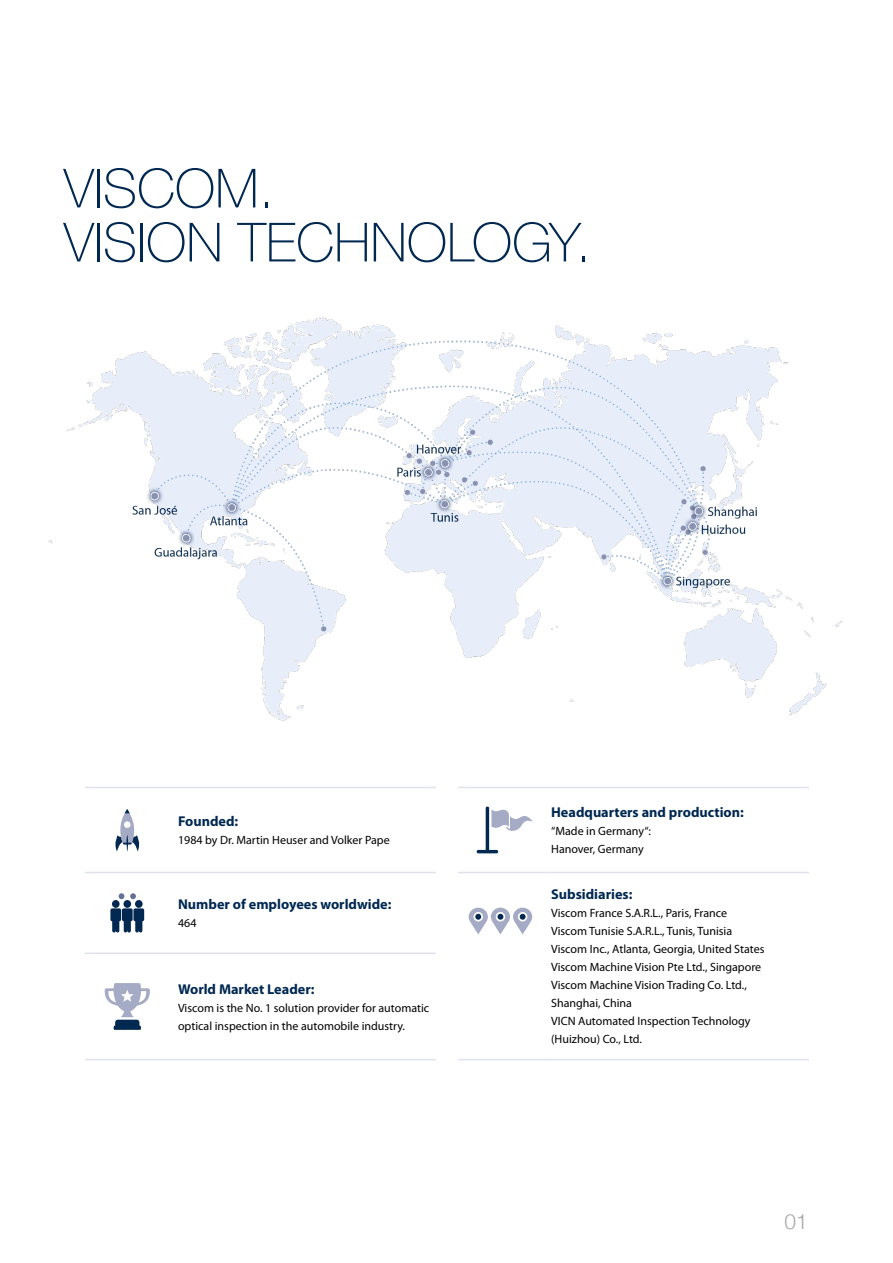
<style>
.page{position:relative;width:893px;height:1263px;background:#fff}
.page>*{position:absolute;margin:0;border:0;box-sizing:border-box;transform-origin:0 0}
.t1{font:100 54px/54px "Helvetica Neue";color:#002851}
.t2{font:300 21px "Helvetica Neue";color:#a8a8a7}
.t3{font:700 14.25px "Myriad Pro";color:#002851}
.t4{font:12px/18px "Myriad Pro";color:#000}
</style>
<div class="page">
<img style="left:48px;top:317px;width:795px;height:496px">
<hr style="left:85px;top:787px;width:93px;height:1px;background:#dfe1eb">
<hr style="left:178px;top:787px;width:258px;height:1px;background:#dfe1eb">
<hr style="left:85px;top:872px;width:93px;height:1px;background:#dfe1eb">
<hr style="left:178px;top:872px;width:258px;height:1px;background:#dfe1eb">
<hr style="left:85px;top:952px;width:93px;height:2px;background:#dfe1eb">
<hr style="left:178px;top:952px;width:258px;height:2px;background:#dfe1eb">
<hr style="left:85px;top:1059px;width:93px;height:1px;background:#dfe1eb">
<hr style="left:178px;top:1059px;width:258px;height:1px;background:#dfe1eb">
<svg style="left:113px;top:809px;width:28px;height:42px"></svg>
<svg style="left:130px;top:893px;width:6px;height:6px"></svg>
<svg style="left:119px;top:893px;width:5px;height:6px"></svg>
<div style="left:123px;top:900px;width:8px;height:8px;background:#002851;border-radius:50%"></div>
<div style="left:135px;top:900px;width:8px;height:8px;background:#002851;border-radius:50%"></div>
<div style="left:112px;top:900px;width:8px;height:8px;background:#002851;border-radius:50%"></div>
<svg style="left:110px;top:908px;width:34px;height:24px"></svg>
<svg style="left:104px;top:983px;width:46px;height:47px"></svg>
<hr style="left:458px;top:787px;width:93px;height:1px;background:#dfe1eb">
<hr style="left:551px;top:787px;width:258px;height:1px;background:#dfe1eb">
<hr style="left:458px;top:872px;width:93px;height:1px;background:#dfe1eb">
<hr style="left:551px;top:872px;width:258px;height:1px;background:#dfe1eb">
<hr style="left:458px;top:1059px;width:93px;height:1px;background:#dfe1eb">
<hr style="left:551px;top:1059px;width:258px;height:1px;background:#dfe1eb">
<div style="left:486px;top:806px;width:3px;height:47px;border:2px solid #002851"></div>
<svg style="left:491px;top:809px;width:42px;height:22px"></svg>
<div style="left:477px;top:850px;width:21px;height:3px;border:2px solid #002851"></div>
<svg style="left:469px;top:908px;width:63px;height:26px"></svg>
<h1 class="t1" style="left:64px;top:159px;width:529px">VISCOM.<br>VISION TECHNOLOGY.</h1>
<p class="t3" style="left:178px;top:812px;width:62px">Founded:</p>
<p class="t4" style="left:178px;top:831px;width:213px">1984 by Dr. Martin Heuser and Volker Pape</p>
<p class="t3" style="left:178px;top:895px;width:215px">Number of employees worldwide:</p>
<p class="t4" style="left:178px;top:914px;width:20px">464</p>
<p class="t3" style="left:178px;top:980px;width:138px">World Market Leader:</p>
<p class="t4" style="left:178px;top:998px;width:253px">Viscom is the No. 1 solution provider for automatic optical inspection in the automobile industry.</p>
<p class="t3" style="left:551px;top:803px;width:194px">Headquarters and production:</p>
<p class="t4" style="left:551px;top:822px;width:101px">“Made in Germany“:<br>Hanover, Germany</p>
<p class="t3" style="left:551px;top:885px;width:83px">Subsidiaries:</p>
<p class="t4" style="left:551px;top:904px;width:215px">Viscom France S.A.R.L., Paris, France Viscom Tunisie S.A.R.L., Tunis, Tunisia Viscom Inc., Atlanta, Georgia, United States Viscom Machine Vision Pte Ltd., Singapore Viscom Machine Vision Trading Co. Ltd., Shanghai, China<br>VICN Automated Inspection Technology (Huizhou) Co., Ltd.</p>
<h2 class="t2" style="left:785px;top:1205px;width:25px">01</h2>
</div>
